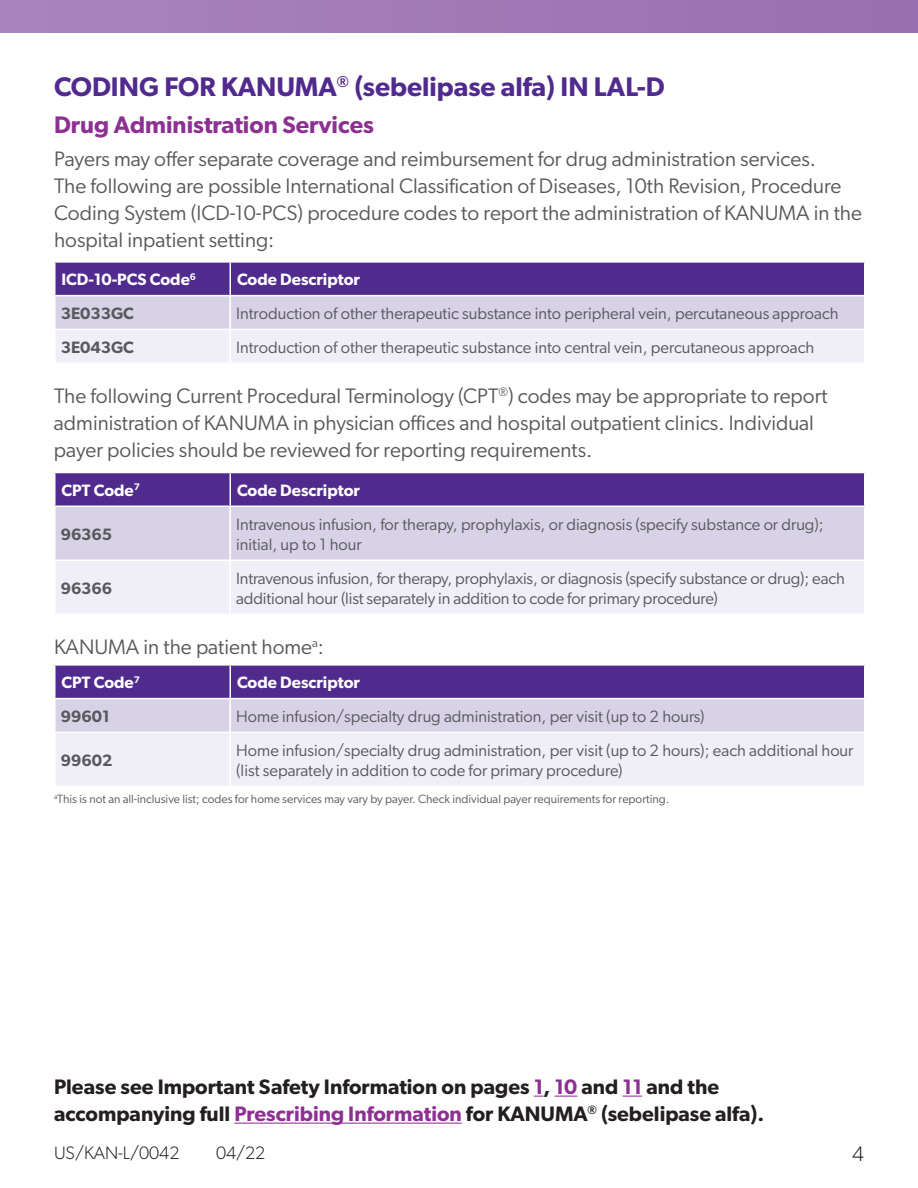
<style>
.page{position:relative;width:918px;height:1188px;background:#fff}
.page>*{position:absolute;margin:0;border:0;box-sizing:border-box;transform-origin:0 0}
.t1{font:600 27px "Gibson";color:#502b8d}
.t2{font:600 24px "Gibson";color:#8d3092}
.t3{font:21px/27px "Gibson";color:#58595c}
.t4{font:600 21px/27px "Gibson";color:#231f20}
.t5{font:300 21px "Gibson";color:#231f20}
.t6{font:300 18px "Gibson";color:#231f20}
.t7{font:16.5px/19.5px "Gibson";color:#58595c}
.t8{font:600 16.5px "Gibson";color:#fff}
.t9{font:600 16.5px "Gibson";color:#58595c}
.t10{font:12px "Gibson";color:#58595c}
.s1{color:#8d3092}
</style>
<div class="page">
<div style="left:0;top:0;width:918px;height:33px;background:#a079b5"></div>
<svg style="left:554px;top:1096px;width:23px;height:1px"></svg>
<svg style="left:623px;top:1096px;width:19px;height:1px"></svg>
<hr style="left:234px;top:1123px;width:228px;height:1px;background:#8d3092">
<div style="left:55px;top:262px;width:175px;height:34px;background:#502b8d"></div>
<div style="left:230px;top:262px;width:635px;height:34px;background:#502b8d"></div>
<hr style="left:230px;top:261px;width:636px;height:2px;background:#fff">
<hr style="left:864px;top:263px;width:2px;height:32px;background:#fff">
<hr style="left:230px;top:295px;width:636px;height:1px;background:#fff">
<hr style="left:54px;top:263px;width:2px;height:32px;background:#fff">
<hr style="left:54px;top:261px;width:176px;height:2px;background:#fff">
<hr style="left:230px;top:263px;width:1px;height:32px;background:#fff">
<hr style="left:54px;top:295px;width:176px;height:1px;background:#fff">
<svg style="left:55px;top:296px;width:809px;height:66px;background:#e4e0ee"></svg>
<hr style="left:54px;top:329px;width:176px;height:1px;background:#fff">
<hr style="left:230px;top:329px;width:634px;height:1px;background:#fff">
<div style="left:55px;top:473px;width:175px;height:33px;background:#502b8d"></div>
<div style="left:230px;top:473px;width:635px;height:33px;background:#502b8d"></div>
<div style="left:56px;top:507px;width:808px;height:53px;background:#d8d2e7"></div>
<div style="left:56px;top:561px;width:808px;height:52px;background:#f0eef6"></div>
<hr style="left:864px;top:473px;width:2px;height:33px;background:#fff">
<hr style="left:54px;top:473px;width:2px;height:33px;background:#fff">
<hr style="left:230px;top:473px;width:1px;height:33px;background:#fff">
<svg style="left:230px;top:507px;width:1px;height:106px"></svg>
<hr style="left:230px;top:560px;width:634px;height:1px;background:#fff">
<div style="left:55px;top:665px;width:175px;height:34px;background:#502b8d"></div>
<div style="left:230px;top:665px;width:635px;height:34px;background:#502b8d"></div>
<hr style="left:230px;top:664px;width:636px;height:2px;background:#fff">
<hr style="left:864px;top:666px;width:2px;height:32px;background:#fff">
<hr style="left:230px;top:698px;width:636px;height:1px;background:#fff">
<hr style="left:54px;top:666px;width:2px;height:32px;background:#fff">
<hr style="left:54px;top:664px;width:176px;height:2px;background:#fff">
<hr style="left:230px;top:666px;width:1px;height:32px;background:#fff">
<hr style="left:54px;top:698px;width:176px;height:1px;background:#fff">
<svg style="left:55px;top:699px;width:809px;height:87px;background:#e7e3f0"></svg>
<hr style="left:54px;top:732px;width:176px;height:1px;background:#fff">
<hr style="left:230px;top:732px;width:634px;height:1px;background:#fff">
<h1 class="t1" style="left:54px;top:70px;width:612px">CODING FOR KANUMA<sup>®</sup> (sebelipase alfa) IN LAL-D</h1>
<h2 class="t2" style="left:54px;top:110px;width:321px">Drug Administration Services</h2>
<p class="t3" style="left:54px;top:145px;width:810px">Payers may offer separate coverage and reimbursement for drug administration services.<br>The following are possible International Classification of Diseases, 10th Revision, Procedure Coding System (ICD-10-PCS) procedure codes to report the administration of KANUMA in the hospital inpatient setting:</p>
<p class="t8" style="left:62px;top:270px;width:136px">ICD-10-PCS Code<sup>6</sup></p>
<p class="t8" style="left:237px;top:270px;width:124px">Code Descriptor</p>
<p class="t9" style="left:61px;top:304px;width:75px">3E033GC</p>
<p class="t7" style="left:236px;top:303px;width:604px">Introduction of other therapeutic substance into peripheral vein, percutaneous approach</p>
<p class="t9" style="left:61px;top:337px;width:75px">3E043GC</p>
<p class="t7" style="left:236px;top:337px;width:580px">Introduction of other therapeutic substance into central vein, percutaneous approach</p>
<p class="t3" style="left:54px;top:382px;width:775px">The following Current Procedural Terminology (CPT<sup>®</sup>) codes may be appropriate to report administration of KANUMA in physician offices and hospital outpatient clinics. Individual payer policies should be reviewed for reporting requirements.</p>
<p class="t8" style="left:62px;top:480px;width:80px">CPT Code<sup>7</sup></p>
<p class="t8" style="left:237px;top:480px;width:124px">Code Descriptor</p>
<p class="t9" style="left:61px;top:524px;width:53px">96365</p>
<p class="t7" style="left:236px;top:514px;width:589px">Intravenous infusion, for therapy, prophylaxis, or diagnosis (specify substance or drug); initial, up to 1 hour</p>
<p class="t9" style="left:61px;top:578px;width:53px">96366</p>
<p class="t7" style="left:236px;top:568px;width:610px">Intravenous infusion, for therapy, prophylaxis, or diagnosis (specify substance or drug); each additional hour (list separately in addition to code for primary procedure)</p>
<p class="t3" style="left:54px;top:633px;width:272px">KANUMA in the patient home<sup>a</sup>:</p>
<p class="t8" style="left:62px;top:673px;width:80px">CPT Code<sup>7</sup></p>
<p class="t8" style="left:237px;top:673px;width:124px">Code Descriptor</p>
<p class="t9" style="left:61px;top:707px;width:51px">99601</p>
<p class="t7" style="left:236px;top:706px;width:470px">Home infusion/specialty drug administration, per visit (up to 2 hours)</p>
<p class="t9" style="left:61px;top:750px;width:53px">99602</p>
<p class="t7" style="left:236px;top:741px;width:619px">Home infusion/specialty drug administration, per visit (up to 2 hours); each additional hour (list separately in addition to code for primary procedure)</p>
<p class="t10" style="left:54px;top:791px;width:617px"><sup>a</sup>This is not an all-inclusive list; codes for home services may vary by payer. Check individual payer requirements for reporting.</p>
<p class="t4" style="left:54px;top:1072px;width:712px">Please see Important Safety Information on pages <span class="s1">1</span>, <span class="s1">10</span> and <span class="s1">11</span> and the accompanying full <span class="s1">Prescribing Information</span> for KANUMA<sup>®</sup> (sebelipase alfa).</p>
<p class="t6" style="left:54px;top:1142px;width:127px">US/KAN-L/0042</p>
<p class="t6" style="left:216px;top:1142px;width:51px">04/22</p>
<p class="t5" style="left:852px;top:1141px;width:13px">4</p>
</div>
